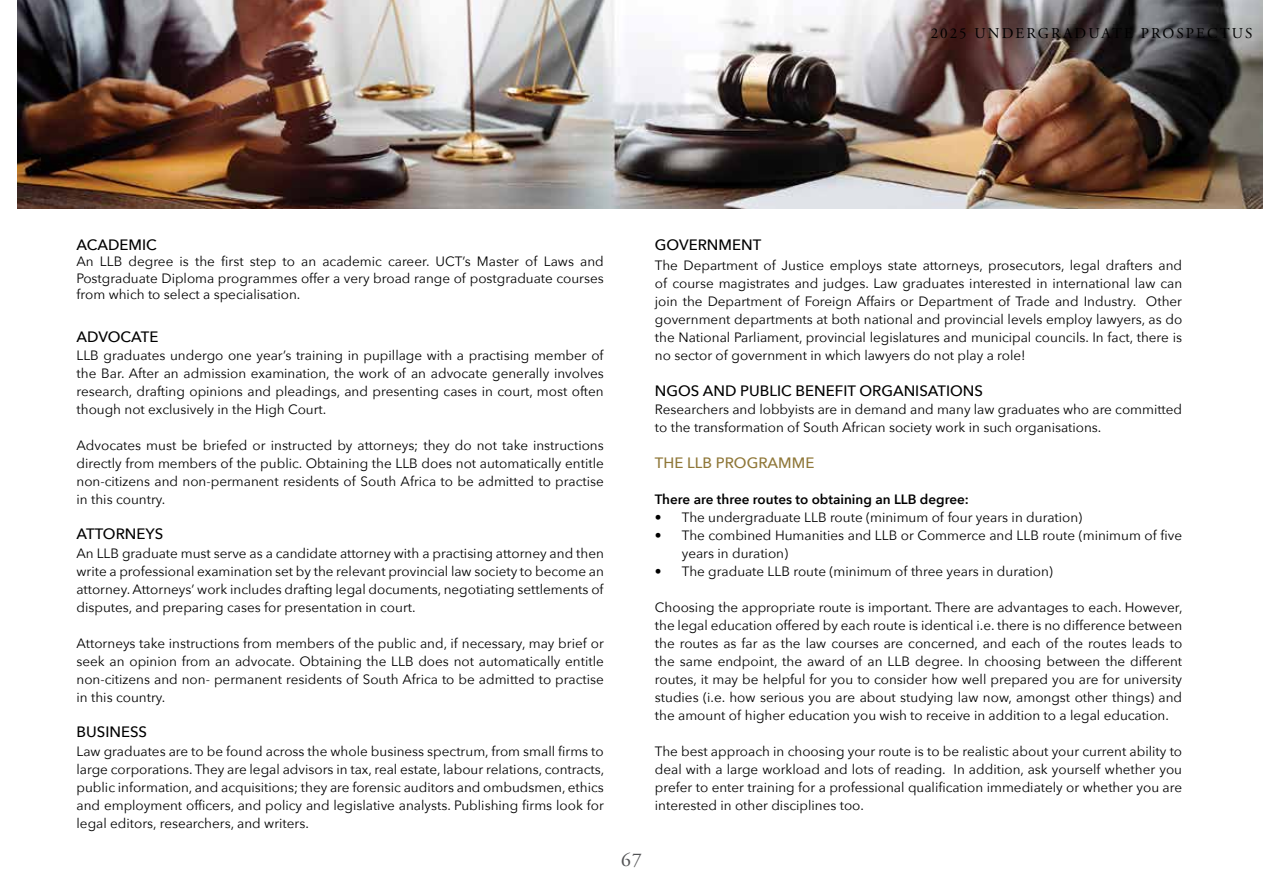
<style>
.page{position:relative;width:1263px;height:893px;background:#fff}
.page>*{position:absolute;margin:0;border:0;box-sizing:border-box;transform-origin:0 0}
.t1{font:19.5px "Adobe Garamond Pro";color:#515254}
.t2{font:500 15px "Avenir Next";color:#000}
.t3{font:15px "Adobe Garamond Pro";letter-spacing:.145em;color:#000}
.t4{font:500 15px "Avenir Next";color:#8f7738}
.t5{font:13.5px/18px "Avenir Next";color:#000;text-align:justify}
.t6{font:600 13.5px "Avenir Next";color:#000}
</style>
<div class="page">
<img style="left:17px;top:0;width:1246px;height:209px">
<p class="t3" style="left:931px;top:24px;width:323px">2025 UNDERGRADUATE PROSPECTUS</p>
<p class="t2" style="left:77px;top:232px;width:82px">ACADEMIC</p>
<p class="t5" style="left:77px;top:253px;width:529px;line-height:16.2px">An LLB degree is the first step to an academic career. UCT’s Master of Laws and Postgraduate Diploma programmes offer a very broad range of postgraduate courses from which to select a specialisation.</p>
<p class="t2" style="left:77px;top:324px;width:83px">ADVOCATE</p>
<p class="t5" style="left:77px;top:346px;width:529px">LLB graduates undergo one year’s training in pupillage with a practising member of the Bar. After an admission examination, the work of an advocate generally involves research, drafting opinions and pleadings, and presenting cases in court, most often though not exclusively in the High Court.</p>
<p class="t5" style="left:77px;top:436px;width:529px">Advocates must be briefed or instructed by attorneys; they do not take instructions directly from members of the public. Obtaining the LLB does not automatically entitle non-citizens and non-permanent residents of South Africa to be admitted to practise in this country.</p>
<p class="t2" style="left:77px;top:521px;width:88px">ATTORNEYS</p>
<p class="t5" style="left:77px;top:544px;width:529px">An LLB graduate must serve as a candidate attorney with a practising attorney and then write a professional examination set by the relevant provincial law society to become an attorney. Attorneys’ work includes drafting legal documents, negotiating settlements of disputes, and preparing cases for presentation in court.</p>
<p class="t5" style="left:77px;top:634px;width:529px">Attorneys take instructions from members of the public and, if necessary, may brief or seek an opinion from an advocate. Obtaining the LLB does not automatically entitle non-citizens and non- permanent residents of South Africa to be admitted to practise in this country.</p>
<p class="t2" style="left:77px;top:719px;width:72px">BUSINESS</p>
<p class="t5" style="left:77px;top:742px;width:529px">Law graduates are to be found across the whole business spectrum, from small firms to large corporations. They are legal advisors in tax, real estate, labour relations, contracts, public information, and acquisitions; they are forensic auditors and ombudsmen, ethics and employment officers, and policy and legislative analysts. Publishing firms look for legal editors, researchers, and writers.</p>
<p class="t2" style="left:655px;top:232px;width:108px">GOVERNMENT</p>
<p class="t5" style="left:655px;top:256px;width:529px">The Department of Justice employs state attorneys, prosecutors, legal drafters and of course magistrates and judges. Law graduates interested in international law can join the Department of Foreign Affairs or Department of Trade and Industry. Other government departments at both national and provincial levels employ lawyers, as do the National Parliament, provincial legislatures and municipal councils. In fact, there is no sector of government in which lawyers do not play a role!</p>
<p class="t2" style="left:655px;top:378px;width:330px">NGOS AND PUBLIC BENEFIT ORGANISATIONS</p>
<p class="t5" style="left:655px;top:400px;width:529px">Researchers and lobbyists are in demand and many law graduates who are committed to the transformation of South African society work in such organisations.</p>
<p class="t4" style="left:655px;top:450px;width:161px">THE LLB PROGRAMME</p>
<p class="t6" style="left:655px;top:488px;width:316px">There are three routes to obtaining an LLB degree:</p>
<p class="t5" style="left:655px;top:508px;width:429px">• The undergraduate LLB route (minimum of four years in duration)</p>
<p class="t5" style="left:682px;top:526px;width:502px;text-indent:-27px">• The combined Humanities and LLB or Commerce and LLB route (minimum of five years in duration)</p>
<p class="t5" style="left:655px;top:562px;width:399px">• The graduate LLB route (minimum of three years in duration)</p>
<p class="t5" style="left:655px;top:598px;width:529px">Choosing the appropriate route is important. There are advantages to each. However, the legal education offered by each route is identical i.e. there is no difference between the routes as far as the law courses are concerned, and each of the routes leads to the same endpoint, the award of an LLB degree. In choosing between the different routes, it may be helpful for you to consider how well prepared you are for university studies (i.e. how serious you are about studying law now, amongst other things) and the amount of higher education you wish to receive in addition to a legal education.</p>
<p class="t5" style="left:655px;top:742px;width:529px">The best approach in choosing your route is to be realistic about your current ability to deal with a large workload and lots of reading. In addition, ask yourself whether you prefer to enter training for a professional qualification immediately or whether you are interested in other disciplines too.</p>
<h1 class="t1" style="left:621px;top:848px;width:22px">67</h1>
</div>
